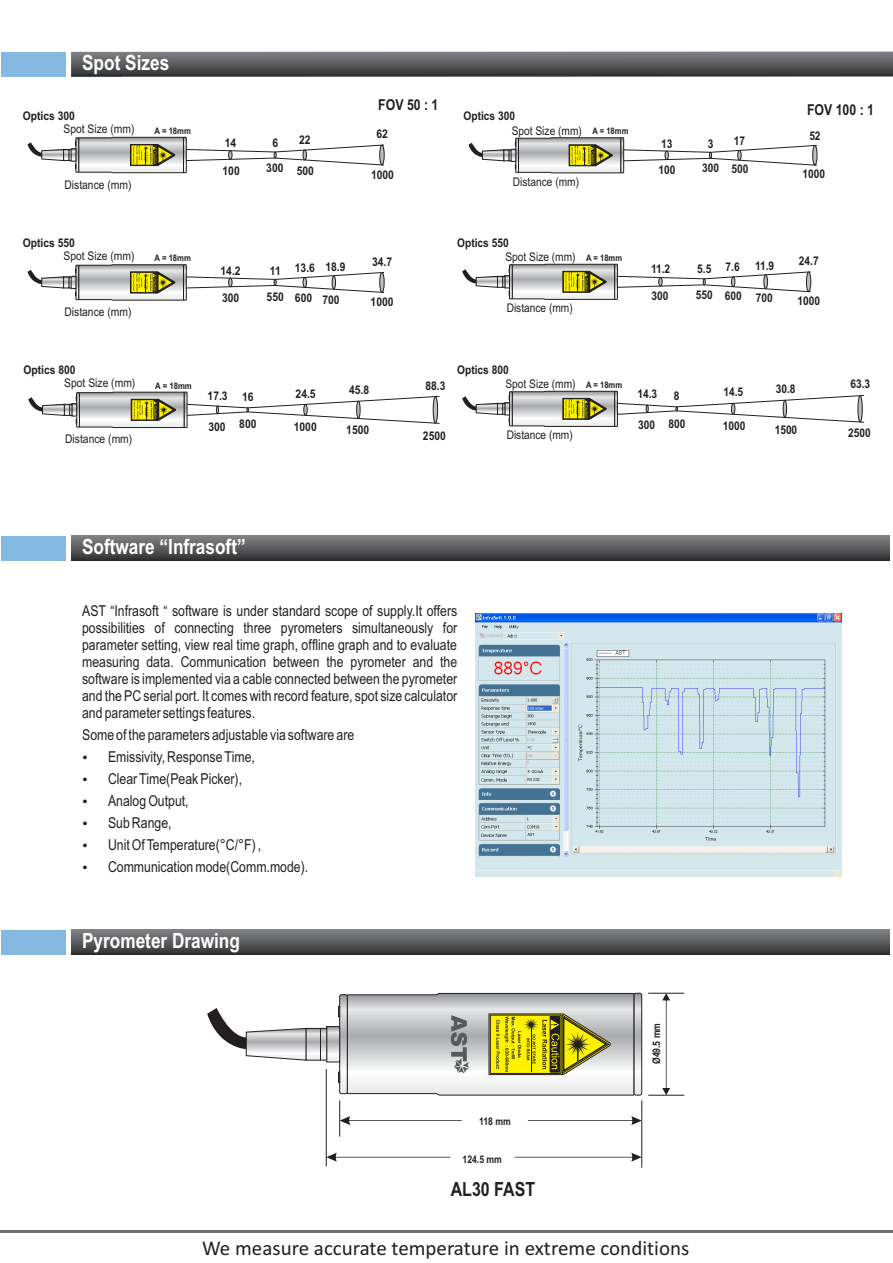
<style>
.page{position:relative;width:893px;height:1263px;background:#fff}
.page>*{position:absolute;margin:0;border:0;box-sizing:border-box;transform-origin:0 0}
.t1{font:21px "Calibri";color:#231f20}
.t2{font:700 21px "Arial Narrow";color:#fff}
.t3{font:700 19.5px "Arial Narrow";color:#231f20}
.t4{font:15px/17px "Arial Narrow";color:#231f20;text-align:justify}
.t5{font:700 15px "Arial Narrow";color:#231f20}
.t6{font:700 12px "Arial Narrow";color:#231f20;scale:1.05 1}
.t7{font:700 12px "Arial Narrow";color:#231f20}
.t8{font:12px "Arial Narrow";color:#231f20}
.t9{font:12px "Arial Narrow";color:#231f20;scale:1.05 1}
.t10{font:700 10.5px "Arial Narrow";color:#231f20}
.t11{font:700 9px "Arial Narrow";color:#231f20;scale:1.05 1}
.s1{font-weight:700;font-size:9px}
</style>
<div class="page">
<svg style="left:634px;top:993px;width:8px;height:102px"></svg>
<div style="left:634px;top:993px;width:8px;height:102px;border:1px solid #231f20;border-radius:2px"></div>
<svg style="left:340px;top:995px;width:7px;height:99px"></svg>
<div style="left:339px;top:994px;width:8px;height:100px;border:1px solid #231f20;border-radius:2px"></div>
<svg style="left:328px;top:1028px;width:10px;height:32px"></svg>
<div style="left:326px;top:1026px;width:14px;height:36px;border:1px solid #231f20"></div>
<svg style="left:322px;top:1030px;width:3px;height:28px"></svg>
<div style="left:320px;top:1028px;width:7px;height:32px;border:1px solid #231f20"></div>
<svg style="left:308px;top:1030px;width:11px;height:28px"></svg>
<div style="left:306px;top:1028px;width:15px;height:32px;border:1px solid #231f20"></div>
<svg style="left:207px;top:1008px;width:99px;height:52px"></svg>
<hr style="left:339px;top:1100px;width:1px;height:36px;background:#231f20">
<hr style="left:326px;top:1069px;width:1px;height:97px;background:#231f20">
<hr style="left:641px;top:1100px;width:1px;height:67px;background:#231f20">
<hr style="left:648px;top:1095px;width:36px;height:1px;background:#231f20">
<hr style="left:648px;top:993px;width:36px;height:1px;background:#231f20">
<svg style="left:662px;top:993px;width:8px;height:102px"></svg>
<svg style="left:338px;top:1006px;width:2px;height:11px"></svg>
<svg style="left:338px;top:1072px;width:2px;height:10px"></svg>
<svg style="left:347px;top:993px;width:287px;height:102px"></svg>
<svg style="left:515px;top:1152px;width:127px;height:10px"></svg>
<svg style="left:326px;top:1152px;width:124px;height:10px"></svg>
<svg style="left:528px;top:1116px;width:114px;height:9px"></svg>
<svg style="left:340px;top:1116px;width:122px;height:9px"></svg>
<div style="left:2px;top:930px;width:120px;height:25px;background:#85b9e1"></div>
<svg style="left:71px;top:930px;width:819px;height:25px;background:#58585a"></svg>
<div style="left:66px;top:930px;width:5px;height:25px;background:#fff"></div>
<div style="left:2px;top:536px;width:120px;height:25px;background:#85b9e1"></div>
<svg style="left:71px;top:536px;width:819px;height:25px;background:#57585a"></svg>
<div style="left:66px;top:536px;width:5px;height:25px;background:#fff"></div>
<img style="left:476px;top:614px;width:366px;height:263px">
<div style="left:2px;top:52px;width:120px;height:25px;background:#85b9e1"></div>
<svg style="left:71px;top:52px;width:822px;height:25px;background:#5b5b5d"></svg>
<div style="left:66px;top:52px;width:5px;height:25px;background:#fff"></div>
<svg style="left:28px;top:392px;width:412px;height:36px"></svg>
<svg style="left:27px;top:264px;width:357px;height:36px"></svg>
<svg style="left:303px;top:277px;width:4px;height:10px"></svg>
<svg style="left:380px;top:272px;width:4px;height:20px"></svg>
<svg style="left:27px;top:137px;width:357px;height:36px"></svg>
<svg style="left:303px;top:150px;width:4px;height:10px"></svg>
<svg style="left:380px;top:145px;width:4px;height:20px"></svg>
<svg style="left:462px;top:264px;width:349px;height:36px"></svg>
<svg style="left:731px;top:277px;width:4px;height:10px"></svg>
<svg style="left:806px;top:272px;width:5px;height:20px"></svg>
<svg style="left:764px;top:275px;width:4px;height:14px"></svg>
<svg style="left:462px;top:391px;width:402px;height:36px"></svg>
<svg style="left:468px;top:137px;width:349px;height:36px"></svg>
<svg style="left:812px;top:145px;width:5px;height:20px"></svg>
<hr style="left:0;top:1230px;width:892px;height:2px;background:#6d6f71">
<h1 class="t2" style="left:82px;top:55px;width:89px">Spot Sizes</h1>
<p class="t6" style="left:23px;top:111px;width:51px">Optics 300</p>
<p class="t9" style="left:63px;top:124px;width:69px">Spot Size (mm)</p>
<p class="t11" style="left:155px;top:127px;width:36px">A = 18mm</p>
<p class="t9" style="left:64px;top:180px;width:65px">Distance (mm)</p>
<p class="t5" style="left:378px;top:99px;width:62px">FOV 50 : 1</p>
<p class="t7" style="left:464px;top:111px;width:53px">Optics 300</p>
<p class="t6" style="left:225px;top:138px;width:12px">14</p>
<p class="t6" style="left:272px;top:138px;width:7px">6</p>
<p class="t6" style="left:299px;top:135px;width:12px">22</p>
<p class="t6" style="left:376px;top:130px;width:12px">62</p>
<p class="t6" style="left:223px;top:166px;width:18px">100</p>
<p class="t6" style="left:266px;top:165px;width:47px">300 500</p>
<p class="t6" style="left:371px;top:170px;width:23px">1000</p>
<p class="t8" style="left:512px;top:126px;width:118px">Spot Size (mm) <span class="s1">A = 18mm</span></p>
<p class="t8" style="left:513px;top:177px;width:68px">Distance (mm)</p>
<p class="t7" style="left:661px;top:139px;width:13px">13</p>
<p class="t7" style="left:708px;top:139px;width:7px">3</p>
<p class="t7" style="left:734px;top:137px;width:13px">17</p>
<p class="t7" style="left:658px;top:165px;width:18px">100</p>
<p class="t7" style="left:702px;top:164px;width:48px">300 500</p>
<p class="t5" style="left:807px;top:104px;width:69px">FOV 100 : 1</p>
<p class="t7" style="left:809px;top:131px;width:13px">52</p>
<p class="t7" style="left:802px;top:169px;width:24px">1000</p>
<p class="t6" style="left:23px;top:238px;width:51px">Optics 550</p>
<p class="t9" style="left:63px;top:251px;width:69px">Spot Size (mm)</p>
<p class="t11" style="left:155px;top:255px;width:36px">A = 18mm</p>
<p class="t9" style="left:64px;top:307px;width:65px">Distance (mm)</p>
<p class="t6" style="left:372px;top:258px;width:21px">34.7</p>
<p class="t6" style="left:325px;top:262px;width:21px">18.9</p>
<p class="t6" style="left:322px;top:295px;width:18px">700</p>
<p class="t6" style="left:221px;top:266px;width:21px">14.2</p>
<p class="t6" style="left:270px;top:263px;width:44px">11 13.6</p>
<p class="t6" style="left:222px;top:293px;width:18px">300</p>
<p class="t6" style="left:267px;top:293px;width:45px">550 600</p>
<p class="t6" style="left:371px;top:297px;width:23px">1000</p>
<p class="t7" style="left:457px;top:238px;width:53px">Optics 550</p>
<p class="t8" style="left:505px;top:252px;width:118px">Spot Size (mm) <span class="s1">A = 18mm</span></p>
<p class="t8" style="left:507px;top:304px;width:68px">Distance (mm)</p>
<p class="t7" style="left:651px;top:264px;width:21px">11.2</p>
<p class="t7" style="left:697px;top:263px;width:44px">5.5 7.6</p>
<p class="t7" style="left:651px;top:292px;width:18px">300</p>
<p class="t7" style="left:696px;top:291px;width:48px">550 600</p>
<p class="t7" style="left:755px;top:261px;width:21px">11.9</p>
<p class="t7" style="left:756px;top:293px;width:18px">700</p>
<p class="t7" style="left:799px;top:256px;width:21px">24.7</p>
<p class="t7" style="left:798px;top:296px;width:24px">1000</p>
<p class="t6" style="left:23px;top:366px;width:51px">Optics 800</p>
<p class="t9" style="left:64px;top:379px;width:69px">Spot Size (mm)</p>
<p class="t11" style="left:155px;top:382px;width:36px">A = 18mm</p>
<p class="t9" style="left:65px;top:435px;width:65px">Distance (mm)</p>
<p class="t6" style="left:208px;top:391px;width:21px">17.3</p>
<p class="t6" style="left:296px;top:389px;width:21px">24.5</p>
<p class="t6" style="left:242px;top:393px;width:12px">16</p>
<p class="t6" style="left:239px;top:419px;width:18px">800</p>
<p class="t6" style="left:208px;top:422px;width:18px">300</p>
<p class="t6" style="left:294px;top:422px;width:23px">1000</p>
<p class="t6" style="left:349px;top:385px;width:21px">45.8</p>
<p class="t6" style="left:346px;top:425px;width:23px">1500</p>
<p class="t6" style="left:425px;top:381px;width:21px">88.3</p>
<p class="t6" style="left:423px;top:432px;width:23px">2500</p>
<p class="t7" style="left:457px;top:365px;width:53px">Optics 800</p>
<p class="t8" style="left:505px;top:379px;width:118px">Spot Size (mm) <span class="s1">A = 18mm</span></p>
<p class="t8" style="left:507px;top:431px;width:68px">Distance (mm)</p>
<p class="t7" style="left:637px;top:389px;width:21px">14.3</p>
<p class="t7" style="left:723px;top:387px;width:21px">14.5</p>
<p class="t7" style="left:674px;top:391px;width:7px">8</p>
<p class="t7" style="left:669px;top:419px;width:18px">800</p>
<p class="t7" style="left:638px;top:421px;width:18px">300</p>
<p class="t7" style="left:723px;top:421px;width:24px">1000</p>
<p class="t7" style="left:776px;top:384px;width:21px">30.8</p>
<p class="t7" style="left:775px;top:425px;width:24px">1500</p>
<p class="t7" style="left:850px;top:380px;width:21px">63.3</p>
<p class="t7" style="left:848px;top:428px;width:24px">2500</p>
<h1 class="t2" style="left:82px;top:538px;width:165px">Software “Infrasoft”</h1>
<p class="t4" style="left:82px;top:603px;width:377px">AST “Infrasoft “ software is under standard scope of supply.It offers possibilities of connecting three pyrometers simultaneously for parameter setting, view real time graph, offline graph and to evaluate measuring data. Communication between the pyrometer and the software is implemented via a cable connected between the pyrometer and the PC serial port. It comes with record feature, spot size calculator and parameter settings features.</p>
<p class="t4" style="left:108px;top:725px;width:248px;line-height:22px;text-align:left;text-indent:-26px">Some of the parameters adjustable via software are<br>Emissivity, Response Time,<br>Clear Time(Peak Picker),<br>Analog Output,<br>Sub Range,<br>Unit Of Temperature(°C/°F) ,<br>Communication mode(Comm.mode).</p>
<h1 class="t2" style="left:82px;top:932px;width:159px">Pyrometer Drawing</h1>
<p class="t10" style="left:479px;top:1117px;width:33px">118 mm</p>
<p class="t10" style="left:463px;top:1155px;width:41px">124.5 mm</p>
<h2 class="t3" style="left:451px;top:1181px;width:86px">AL30 FAST</h2>
<p class="t10" style="left:653px;top:1064px;width:43px;rotate:-90deg">Ø49.5 mm</p>
<h1 class="t1" style="left:202px;top:1239px;width:489px">We measure accurate temperature in extreme conditions</h1>
</div>
